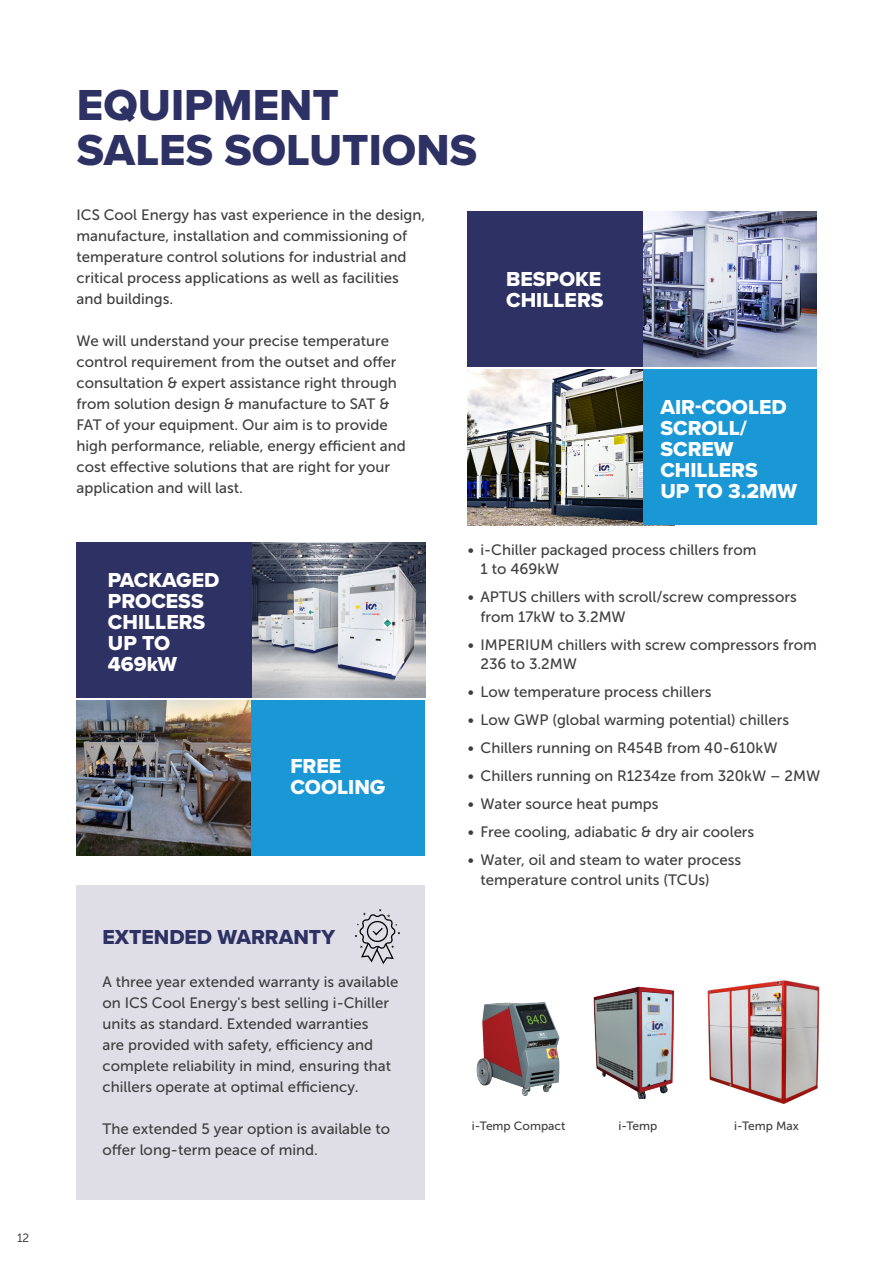
<style>
.page{position:relative;width:893px;height:1263px;background:#fff}
.page>*{position:absolute;margin:0;border:0;box-sizing:border-box;transform-origin:0 0}
.t1{font:45px "Proxima Nova A Extrabld";color:#2d3163}
.t2{font:21px "Proxima Nova A Extrabld";color:#fff}
.t3{font:21px "Proxima Nova A Extrabld";color:#2d3163}
.Table_Headline{font:15px/21px "Museo Sans 500";color:#3e3e3f}
.Table_Headline-2{font:12px "Museo Sans 500";color:#3e3e3f}
.t4{font:12px "Museo Sans 300";color:#231f20}
</style>
<div class="page">
<div style="left:77px;top:885px;width:348px;height:315px;background:#dfdee6"></div>
<img style="left:707px;top:980px;width:113px;height:124px">
<img style="left:476px;top:1002px;width:84px;height:94px">
<img style="left:593px;top:986px;width:81px;height:112px">
<img style="left:252px;top:543px;width:173px;height:155px">
<img style="left:77px;top:700px;width:175px;height:155px">
<div style="left:77px;top:543px;width:175px;height:155px;background:#2d3163"></div>
<div style="left:252px;top:700px;width:173px;height:155px;background:#1a97d5"></div>
<img style="left:643px;top:211px;width:173px;height:155px">
<img style="left:468px;top:370px;width:175px;height:155px">
<div style="left:468px;top:211px;width:175px;height:155px;background:#2d3163"></div>
<div style="left:643px;top:370px;width:173px;height:155px;background:#1a97d5"></div>
<svg style="left:355px;top:909px;width:45px;height:55px"></svg>
<p class="t4" style="left:17px;top:1231px;width:14px">12</p>
<p class="t1" style="left:77px;top:71px;width:264px">EQUIPMENT</p>
<p class="t1" style="left:77px;top:116px;width:402px">SALES SOLUTIONS</p>
<p class="Table_Headline" style="left:77px;top:204px;width:350px">ICS Cool Energy has vast experience in the design, manufacture, installation and commissioning of temperature control solutions for industrial and critical process applications as well as facilities and buildings.</p>
<p class="Table_Headline" style="left:77px;top:330px;width:331px">We will understand your precise temperature control requirement from the outset and offer consultation &amp; expert assistance right through from solution design &amp; manufacture to SAT &amp; FAT of your equipment. Our aim is to provide high performance, reliable, energy efficient and cost effective solutions that are right for your application and will last.</p>
<p class="t2" style="left:506px;top:264px;width:97px">BESPOKE</p>
<p class="t2" style="left:506px;top:285px;width:99px">CHILLERS</p>
<p class="t2" style="left:660px;top:391px;width:128px">AIR-COOLED</p>
<p class="t2" style="left:660px;top:412px;width:88px">SCROLL/</p>
<p class="t2" style="left:660px;top:433px;width:75px">SCREW</p>
<p class="t2" style="left:660px;top:454px;width:99px">CHILLERS</p>
<p class="t2" style="left:660px;top:475px;width:138px">UP TO 3.2MW</p>
<p class="t2" style="left:108px;top:564px;width:113px">PACKAGED</p>
<p class="t2" style="left:108px;top:585px;width:97px">PROCESS</p>
<p class="t2" style="left:108px;top:606px;width:99px">CHILLERS</p>
<p class="t2" style="left:108px;top:627px;width:64px">UP TO</p>
<p class="t2" style="left:108px;top:648px;width:71px">469kW</p>
<p class="t2" style="left:290px;top:751px;width:52px">FREE</p>
<p class="t2" style="left:290px;top:772px;width:97px">COOLING</p>
<p class="t3" style="left:102px;top:921px;width:234px">EXTENDED WARRANTY</p>
<p class="Table_Headline" style="left:102px;top:971px;width:297px">A three year extended warranty is available on ICS Cool Energy's best selling i-Chiller units as standard. Extended warranties<br>are provided with safety, efficiency and complete reliability in mind, ensuring that chillers operate at optimal efficiency.</p>
<p class="Table_Headline" style="left:102px;top:1118px;width:289px">The extended 5 year option is available to offer long-term peace of mind.</p>
<p class="Table_Headline" style="left:481px;top:540px;width:278px;line-height:19.5px;text-indent:-13px">• i-Chiller packaged process chillers from<br>1 to 469kW</p>
<p class="Table_Headline" style="left:481px;top:587px;width:318px;line-height:19.5px;text-indent:-13px">• APTUS chillers with scroll/screw compressors from 17kW to 3.2MW</p>
<p class="Table_Headline" style="left:481px;top:635px;width:338px;line-height:19.5px;text-indent:-13px">• IMPERIUM chillers with screw compressors from<br>236 to 3.2MW</p>
<p class="Table_Headline" style="left:468px;top:682px;width:245px">• Low temperature process chillers</p>
<p class="Table_Headline" style="left:468px;top:710px;width:323px">• Low GWP (global warming potential) chillers</p>
<p class="Table_Headline" style="left:468px;top:738px;width:311px">• Chillers running on R454B from 40-610kW</p>
<p class="Table_Headline" style="left:468px;top:766px;width:354px">• Chillers running on R1234ze from 320kW – 2MW</p>
<p class="Table_Headline" style="left:468px;top:794px;width:192px">• Water source heat pumps</p>
<p class="Table_Headline" style="left:468px;top:822px;width:288px">• Free cooling, adiabatic &amp; dry air coolers</p>
<p class="Table_Headline" style="left:481px;top:850px;width:262px;line-height:19.5px;text-indent:-13px">• Water, oil and steam to water process temperature control units (TCUs)</p>
<p class="Table_Headline-2" style="left:472px;top:1119px;width:95px">i-Temp Compact</p>
<p class="Table_Headline-2" style="left:619px;top:1119px;width:40px">i-Temp</p>
<p class="Table_Headline-2" style="left:734px;top:1119px;width:66px">i-Temp Max</p>
</div>
